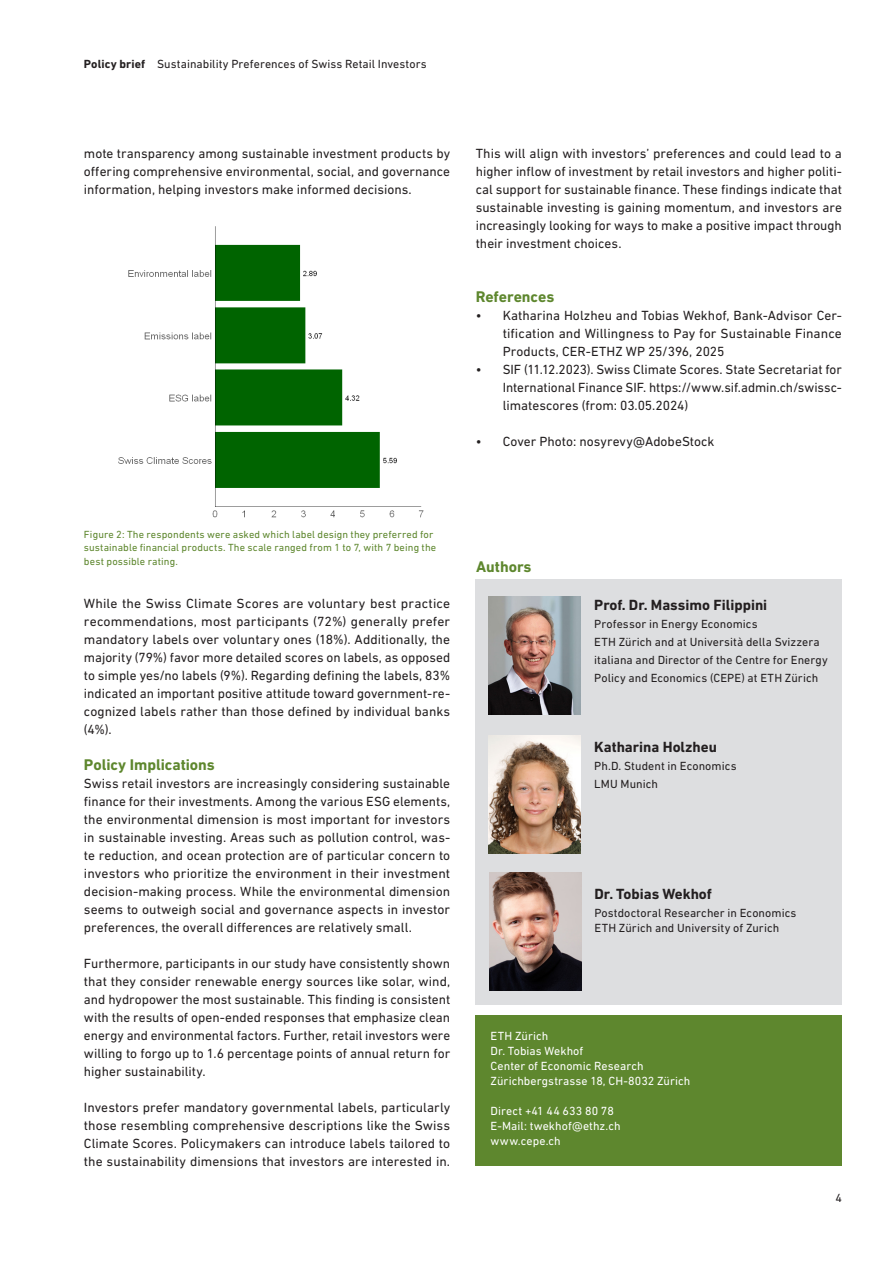
<style>
.page{position:relative;width:893px;height:1263px;background:#fff}
.page>*{position:absolute;margin:0;border:0;box-sizing:border-box;transform-origin:0 0}
.Lauftext_Standard__Blocksatz___DIN_Next_{font:700 15.75px "DIN Next W1 G";letter-spacing:-.005em;color:#5e872e}
.Zwischentitel_A4-M__DIN_Next_Regular_10_{font:700 15.75px "DIN Next W1 G";letter-spacing:-.005em;color:#5e872e}
.Zwischentitel_A4-M__DIN_Next_Regular_10_-2{font:700 15px "DIN Next W1 G";color:#231f20}
.Lauftext_Standard__Blocksatz___DIN_Next_-2{font:13.5px/18px "DIN Next W1 G";color:#231f20;text-align:justify}
.Infotext_S__DIN_Next_Regular_8_10pt{font:12px/18px "DIN Next W1 G";letter-spacing:.005em;color:#231f20}
.Infotext_S__DIN_Next_Regular_8_10pt-2{font:12px "DIN Next W1 G";letter-spacing:.005em;color:#fff}
.Infotext_XS__DIN_Next_Regular_7_9pt{font:10.5px/13.5px "DIN Next W1 G";letter-spacing:.01em;color:#5e872e}
.s1{font-weight:700}
</style>
<div class="page">
<div style="left:476px;top:1016px;width:366px;height:150px;background:#5e872e"></div>
<div style="left:476px;top:580px;width:366px;height:425px;background:#dddee0"></div>
<img style="left:488px;top:597px;width:92px;height:117px">
<img style="left:489px;top:736px;width:91px;height:117px">
<img style="left:489px;top:873px;width:92px;height:117px">
<img style="left:118px;top:226px;width:306px;height:292px">
<p class="Infotext_S__DIN_Next_Regular_8_10pt" style="left:84px;top:54px;width:344px"><span class="s1">Policy brief</span> Sustainability Preferences of Swiss Retail Investors</p>
<p class="Lauftext_Standard__Blocksatz___DIN_Next_-2" style="left:84px;top:144px;width:368px">mote transparency among sustainable investment products by offering comprehensive environmental, social, and governance information, helping investors make informed decisions.</p>
<p class="Lauftext_Standard__Blocksatz___DIN_Next_-2" style="left:476px;top:144px;width:368px">This will align with investors’ preferences and could lead to a higher inflow of investment by retail investors and higher politi&shy;cal support for sustainable finance. These findings indicate that sustainable investing is gaining momentum, and investors are increasingly looking for ways to make a positive impact through their investment choices.</p>
<p class="Lauftext_Standard__Blocksatz___DIN_Next_" style="left:476px;top:287px;width:80px">References</p>
<p class="Lauftext_Standard__Blocksatz___DIN_Next_-2" style="left:503px;top:306px;width:341px;text-indent:-27px">• Katharina Holzheu and Tobias Wekhof, Bank-Advisor Cer&shy;tification and Willingness to Pay for Sustainable Finance Products, CER-ETHZ WP 25/396, 2025</p>
<p class="Lauftext_Standard__Blocksatz___DIN_Next_-2" style="left:503px;top:360px;width:341px;text-indent:-27px">• SIF (11.12.2023). Swiss Climate Scores. State Secretariat for International Finance SIF. https://www.sif.admin.ch/swissc&shy;limatescores (from: 03.05.2024)</p>
<p class="Lauftext_Standard__Blocksatz___DIN_Next_-2" style="left:476px;top:432px;width:240px">• Cover Photo: nosyrevy@AdobeStock</p>
<p class="Infotext_XS__DIN_Next_Regular_7_9pt" style="left:84px;top:527px;width:354px">Figure 2: The respondents were asked which label design they preferred for sustainable financial products. The scale ranged from 1 to 7, with 7 being the</p>
<p class="Infotext_XS__DIN_Next_Regular_7_9pt" style="left:84px;top:554px;width:95px">best possible rating.</p>
<p class="Lauftext_Standard__Blocksatz___DIN_Next_-2" style="left:84px;top:594px;width:368px">While the Swiss Climate Scores are voluntary best practice recommendations, most participants (72%) generally prefer mandatory labels over voluntary ones (18%). Additionally, the majority (79%) favor more detailed scores on labels, as opposed to simple yes/no labels (9%). Regarding defining the labels, 83% indicated an important positive attitude toward government-re&shy;cognized labels rather than those defined by individual banks (4%).</p>
<p class="Lauftext_Standard__Blocksatz___DIN_Next_" style="left:84px;top:755px;width:132px">Policy Implications</p>
<p class="Lauftext_Standard__Blocksatz___DIN_Next_-2" style="left:84px;top:774px;width:368px">Swiss retail investors are increasingly considering sustainable finance for their investments. Among the various ESG elements, the environmental dimension is most important for investors in sustainable investing. Areas such as pollution control, was&shy;te reduction, and ocean protection are of particular concern to investors who prioritize the environment in their investment decision-making process. While the environmental dimension seems to outweigh social and governance aspects in investor preferences, the overall differences are relatively small.</p>
<p class="Lauftext_Standard__Blocksatz___DIN_Next_-2" style="left:84px;top:954px;width:368px">Furthermore, participants in our study have consistently shown that they consider renewable energy sources like solar, wind, and hydropower the most sustainable. This finding is consistent with the results of open-ended responses that emphasize clean energy and environmental factors. Further, retail investors were willing to forgo up to 1.6 percentage points of annual return for higher sustainability.</p>
<p class="Lauftext_Standard__Blocksatz___DIN_Next_-2" style="left:84px;top:1098px;width:368px">Investors prefer mandatory governmental labels, particularly those resembling comprehensive descriptions like the Swiss Climate Scores. Policymakers can introduce labels tailored to the sustainability dimensions that investors are interested in.</p>
<p class="Zwischentitel_A4-M__DIN_Next_Regular_10_" style="left:476px;top:557px;width:57px">Authors</p>
<p class="Zwischentitel_A4-M__DIN_Next_Regular_10_-2" style="left:594px;top:596px;width:175px">Prof. Dr. Massimo Filippini</p>
<p class="Infotext_S__DIN_Next_Regular_8_10pt" style="left:594px;top:615px;width:165px">Professor in Energy Economics</p>
<p class="Infotext_S__DIN_Next_Regular_8_10pt" style="left:594px;top:633px;width:235px">ETH Zürich and at Università della Svizzera italiana and Director of the Centre for Energy<br>Policy and Economics (CEPE) at ETH Zürich</p>
<p class="Zwischentitel_A4-M__DIN_Next_Regular_10_-2" style="left:594px;top:738px;width:124px">Katharina Holzheu</p>
<p class="Infotext_S__DIN_Next_Regular_8_10pt" style="left:594px;top:757px;width:144px">Ph.D. Student in Economics</p>
<p class="Infotext_S__DIN_Next_Regular_8_10pt" style="left:594px;top:775px;width:65px">LMU Munich</p>
<p class="Zwischentitel_A4-M__DIN_Next_Regular_10_-2" style="left:594px;top:885px;width:119px">Dr. Tobias Wekhof</p>
<p class="Infotext_S__DIN_Next_Regular_8_10pt" style="left:594px;top:904px;width:204px">Postdoctoral Researcher in Economics</p>
<p class="Infotext_S__DIN_Next_Regular_8_10pt" style="left:594px;top:919px;width:186px">ETH Zürich and University of Zurich</p>
<p class="Infotext_S__DIN_Next_Regular_8_10pt-2" style="left:491px;top:1029px;width:59px">ETH Zürich</p>
<p class="Infotext_S__DIN_Next_Regular_8_10pt-2" style="left:491px;top:1044px;width:94px">Dr. Tobias Wekhof</p>
<p class="Infotext_S__DIN_Next_Regular_8_10pt-2" style="left:491px;top:1059px;width:155px">Center of Economic Research</p>
<p class="Infotext_S__DIN_Next_Regular_8_10pt-2" style="left:491px;top:1074px;width:201px">Zürichbergstrasse 18, CH-8032 Zürich</p>
<p class="Infotext_S__DIN_Next_Regular_8_10pt-2" style="left:491px;top:1104px;width:125px">Direct +41 44 633 80 78</p>
<p class="Infotext_S__DIN_Next_Regular_8_10pt-2" style="left:491px;top:1119px;width:131px">E-Mail: twekhof@ethz.ch</p>
<p class="Infotext_S__DIN_Next_Regular_8_10pt-2" style="left:491px;top:1134px;width:72px">www.cepe.ch</p>
<p class="Infotext_S__DIN_Next_Regular_8_10pt" style="left:835px;top:1188px;width:8px">4</p>
</div>
